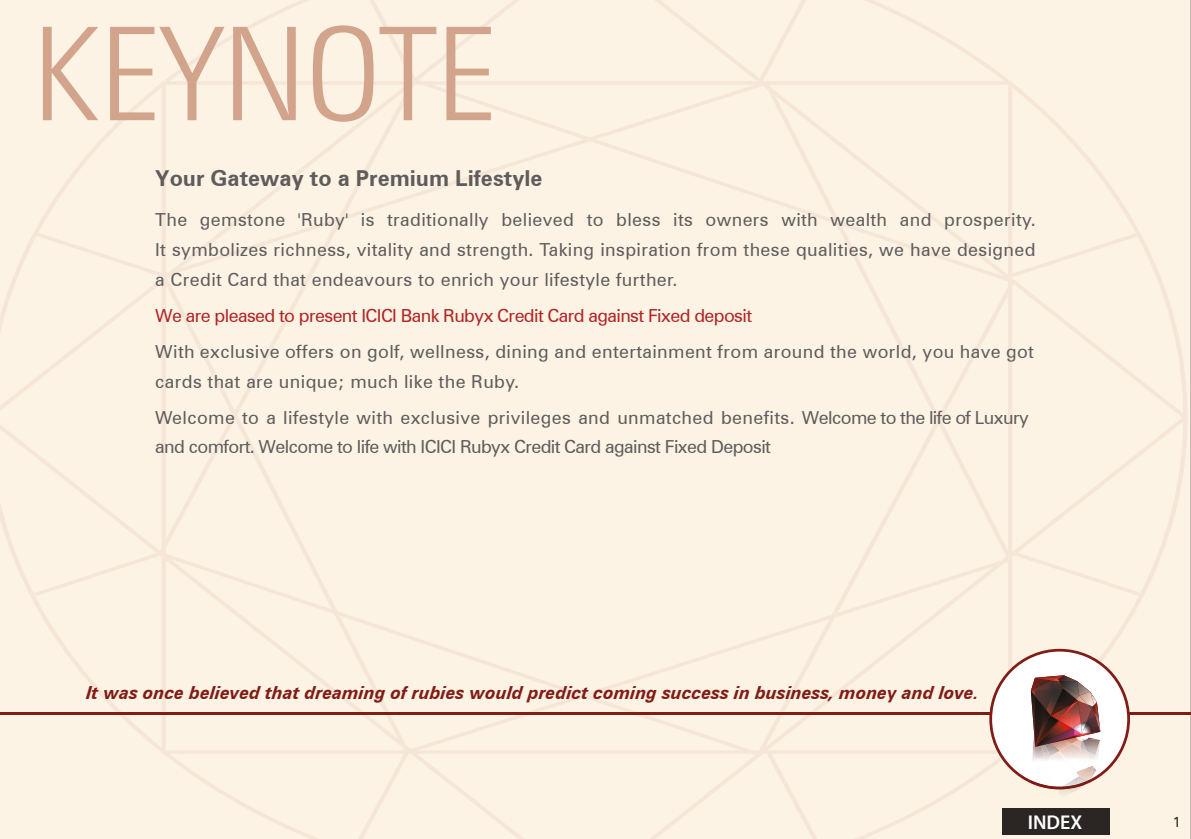
<style>
.page{position:relative;width:1191px;height:839px;background:#fff}
.page>*{position:absolute;margin:0;border:0;box-sizing:border-box;transform-origin:0 0}
.t1{font:300 condensed 129.6px "Zurich BT";color:#d3a48c;scale:1.06 1}
.t2{font:700 22px "Zurich BT";color:#5f5c5d}
.t3{font:600 20px "Myriad Pro";color:#fff}
.t4{font:18px/30px "Zurich BT";letter-spacing:.02em;color:#5f5c5d;text-align:justify}
.t5{font:18px/29.6px "Zurich BT";letter-spacing:-.035em;color:#5f5c5d}
.t6{font:italic 700 18px "Zurich BT";color:#811c16}
.t7{font:18px "Zurich BT";letter-spacing:-.035em;color:#b22526}
.t8{font:14px "Zurich BT";color:#2b2523}
</style>
<div class="page">
<div style="left:0;top:0;width:1188px;height:839px;background:#fcf3e4"></div>
<svg style="left:1190px;top:0;width:1px;height:839px"></svg>
<hr style="left:0;top:712px;width:1190px;height:2px;background:#811c16">
<svg style="left:989px;top:649px;width:141px;height:148px"></svg>
<div style="left:1002px;top:809px;width:107px;height:26px;background:#2b2523"></div>
<h1 class="t1" style="left:32px;top:-5px;width:440px">KEYNOTE</h1>
<p class="t2" style="left:155px;top:164px;width:389px">Your Gateway to a Premium Lifestyle</p>
<p class="t4" style="left:155px;top:204px;width:882px">The gemstone 'Ruby' is traditionally believed to bless its owners with wealth and prosperity.<br>It symbolizes richness, vitality and strength. Taking inspiration from these qualities, we have designed a Credit Card that endeavours to enrich your lifestyle further.</p>
<p class="t7" style="left:155px;top:304px;width:598px">We are pleased to present ICICI Bank Rubyx Credit Card against Fixed deposit</p>
<p class="t4" style="left:155px;top:336px;width:880px">With exclusive offers on golf, wellness, dining and entertainment from around the world, you have got cards that are unique; much like the Ruby.</p>
<p class="t5" style="left:155px;top:402px;width:875px">Welcome to a lifestyle with exclusive privileges and unmatched benefits. Welcome to the life of Luxury and comfort. Welcome to life with ICICI Rubyx Credit Card against Fixed Deposit</p>
<p class="t6" style="left:87px;top:682px;width:894px">It was once believed that dreaming of rubies would predict coming success in business, money and love.</p>
<p class="t3" style="left:1027px;top:809px;width:56px">INDEX</p>
<p class="t8" style="left:1172px;top:813px;width:9px">1</p>
</div>
